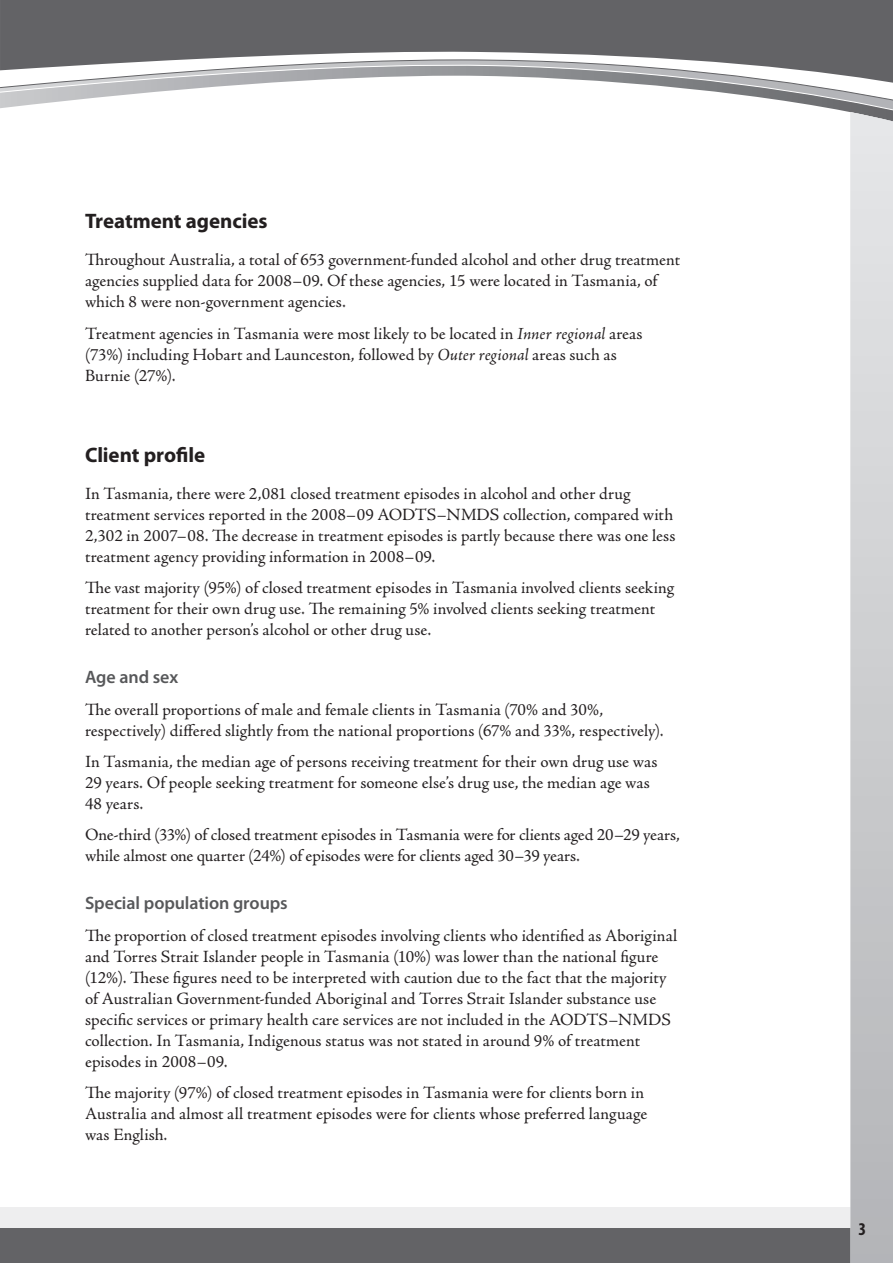
<style>
.page{position:relative;width:893px;height:1263px;background:#fff}
.page>*{position:absolute;margin:0;border:0;box-sizing:border-box;transform-origin:0 0}
.t1{font:700 21px "Myriad Pro";letter-spacing:-.005em;color:#231f20}
.t2{font:600 18px "Myriad Pro";letter-spacing:-.005em;color:#57585a}
.t3{font:700 condensed 18px "Myriad Pro";color:#231f20}
.t4{font:17.25px/21px "Adobe Jenson Pro";color:#231f20}
.s1{font-style:italic}
</style>
<div class="page">
<div style="left:0;top:1207px;width:850px;height:22px;background:#eeeeef"></div>
<div style="left:0;top:1229px;width:850px;height:34px;background:#636366"></div>
<svg style="left:0;top:0;width:893px;height:62px;background:#6c6c6f"></svg>
<svg style="left:0;top:62px;width:893px;height:50px"></svg>
<svg style="left:850px;top:112px;width:43px;height:1151px;background:#cccdcf"></svg>
<p class="t1" style="left:85px;top:208px;width:184px">Treatment agencies</p>
<p class="t4" style="left:85px;top:250px;width:597px">Throughout Australia, a total of 653 government-funded alcohol and other drug treatment agencies supplied data for 2008–09. Of these agencies, 15 were located in Tasmania, of which 8 were non-government agencies.</p>
<p class="t4" style="left:85px;top:323px;width:559px">Treatment agencies in Tasmania were most likely to be located in <span class="s1">Inner regional</span> areas (73%) including Hobart and Launceston, followed by <span class="s1">Outer regional</span> areas such as<br>Burnie (27%).</p>
<p class="t1" style="left:85px;top:441px;width:122px">Client profile</p>
<p class="t4" style="left:85px;top:483px;width:592px">In Tasmania, there were 2,081 closed treatment episodes in alcohol and other drug treatment services reported in the 2008–09 AODTS–NMDS collection, compared with 2,302 in 2007–08. The decrease in treatment episodes is partly because there was one less treatment agency providing information in 2008–09.</p>
<p class="t4" style="left:85px;top:577px;width:591px">The vast majority (95%) of closed treatment episodes in Tasmania involved clients seeking treatment for their own drug use. The remaining 5% involved clients seeking treatment related to another person’s alcohol or other drug use.</p>
<p class="t2" style="left:85px;top:665px;width:95px">Age and sex</p>
<p class="t4" style="left:85px;top:699px;width:580px">The overall proportions of male and female clients in Tasmania (70% and 30%, respectively) differed slightly from the national proportions (67% and 33%, respectively).</p>
<p class="t4" style="left:85px;top:751px;width:574px">In Tasmania, the median age of persons receiving treatment for their own drug use was<br>29 years. Of people seeking treatment for someone else’s drug use, the median age was<br>48 years.</p>
<p class="t4" style="left:85px;top:825px;width:596px">One-third (33%) of closed treatment episodes in Tasmania were for clients aged 20–29 years, while almost one quarter (24%) of episodes were for clients aged 30–39 years.</p>
<p class="t2" style="left:85px;top:892px;width:204px">Special population groups</p>
<p class="t4" style="left:85px;top:925px;width:594px">The proportion of closed treatment episodes involving clients who identified as Aboriginal and Torres Strait Islander people in Tasmania (10%) was lower than the national figure (12%). These figures need to be interpreted with caution due to the fact that the majority of Australian Government-funded Aboriginal and Torres Strait Islander substance use specific services or primary health care services are not included in the AODTS–NMDS collection. In Tasmania, Indigenous status was not stated in around 9% of treatment episodes in 2008–09.</p>
<p class="t4" style="left:85px;top:1083px;width:564px">The majority (97%) of closed treatment episodes in Tasmania were for clients born in<br>Australia and almost all treatment episodes were for clients whose preferred language was English.</p>
<p class="t3" style="left:858px;top:1218px;width:9px">3</p>
</div>
